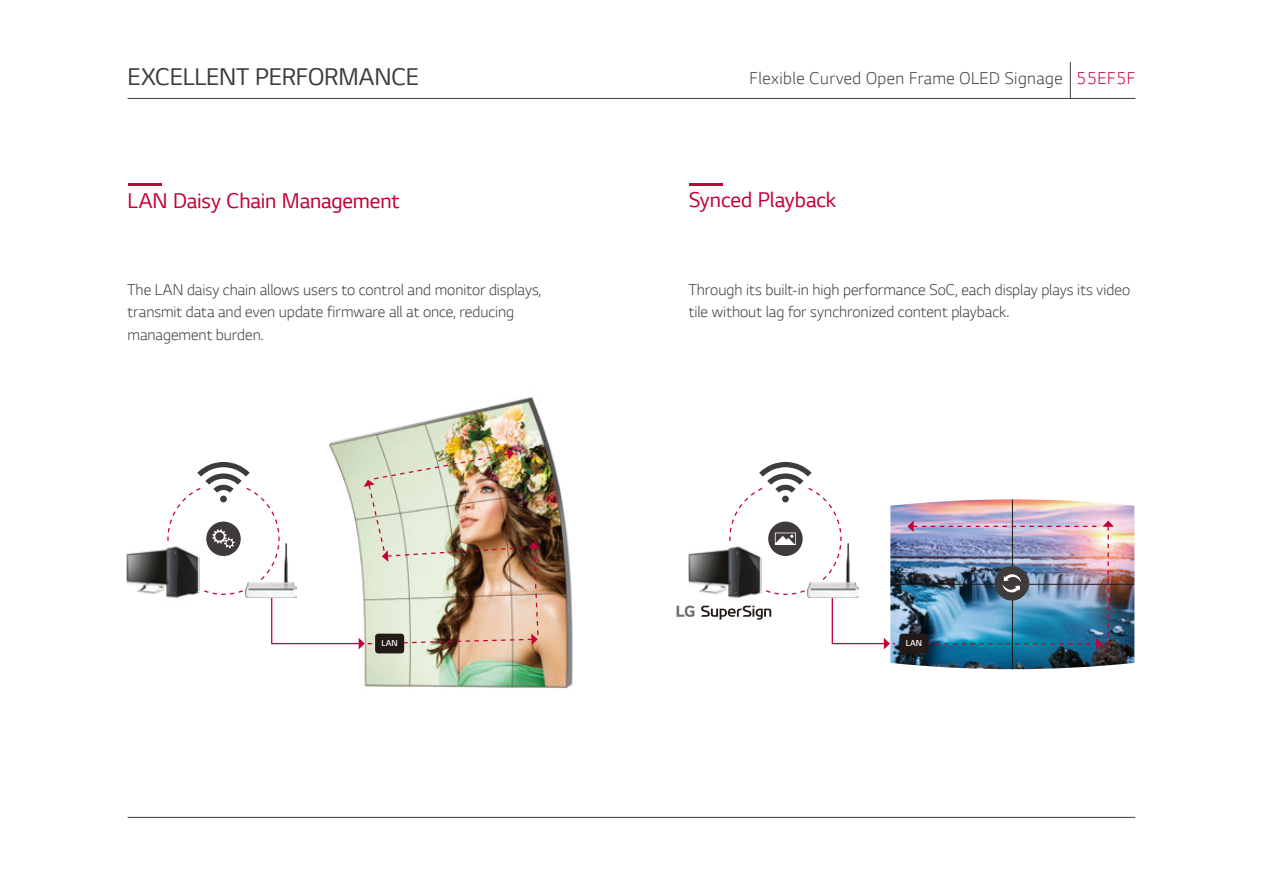
<style>
.page{position:relative;width:1263px;height:893px;background:#fff}
.page>*{position:absolute;margin:0;border:0;box-sizing:border-box;transform-origin:0 0}
.t1{font:25.5px "LG Smart";letter-spacing:-.015em;color:#3f3b3a}
.t2{font:22.5px "LG Smart";letter-spacing:-.005em;color:#c40037}
.t3{font:300 18px "LG Smart";letter-spacing:.025em;color:#3f3b3a}
.t4{font:300 16.5px/22.5px "LG Smart";color:#3f3b3a}
.t5{font:300 9px "LG Smart";letter-spacing:.01em;color:#fff}
.s1{color:#c40037}
</style>
<div class="page">
<hr style="left:128px;top:817px;width:1007px;height:1px;background:#3f3b3a">
<hr style="left:128px;top:98px;width:1007px;height:1px;background:#3f3b3a">
<hr style="left:1070px;top:62px;width:1px;height:36px;background:#3f3b3a">
<img style="left:890px;top:504px;width:244px;height:165px">
<hr style="left:1012px;top:499px;width:1px;height:170px;background:#231916">
<hr style="left:890px;top:584px;width:244px;height:1px;background:#231916">
<hr style="left:128px;top:184px;width:33px;height:2px;background:#c40037">
<hr style="left:689px;top:183px;width:34px;height:2px;background:#c40037">
<img style="left:329px;top:397px;width:244px;height:292px">
<svg style="left:676px;top:605px;width:18px;height:12px"></svg>
<img style="left:689px;top:552px;width:12px;height:41px">
<img style="left:127px;top:548px;width:40px;height:49px">
<img style="left:167px;top:449px;width:373px;height:200px">
<div style="left:375px;top:634px;width:29px;height:19px;background:#231916;border-radius:3px"></div>
<img style="left:701px;top:462px;width:413px;height:187px">
<div style="left:899px;top:634px;width:29px;height:19px;background:#231916;border-radius:3px"></div>
<img style="left:246px;top:540px;width:50px;height:58px">
<img style="left:808px;top:540px;width:50px;height:58px">
<h1 class="t1" style="left:128px;top:60px;width:293px">EXCELLENT PERFORMANCE</h1>
<p class="t3" style="left:749px;top:66px;width:387px">Flexible Curved Open Frame OLED Signage <span class="s1">55EF5F</span></p>
<h2 class="t2" style="left:128px;top:186px;width:274px">LAN Daisy Chain Management</h2>
<p class="t4" style="left:128px;top:277px;width:415px">The LAN daisy chain allows users to control and monitor displays, transmit data and even update firmware all at once, reducing management burden.</p>
<h2 class="t2" style="left:689px;top:185px;width:149px">Synced Playback</h2>
<p class="t4" style="left:689px;top:277px;width:443px">Through its built-in high performance SoC, each display plays its video tile without lag for synchronized content playback.</p>
<p class="t5" style="left:381px;top:637px;width:18px">LAN</p>
<p class="t5" style="left:906px;top:637px;width:18px">LAN</p>
</div>
